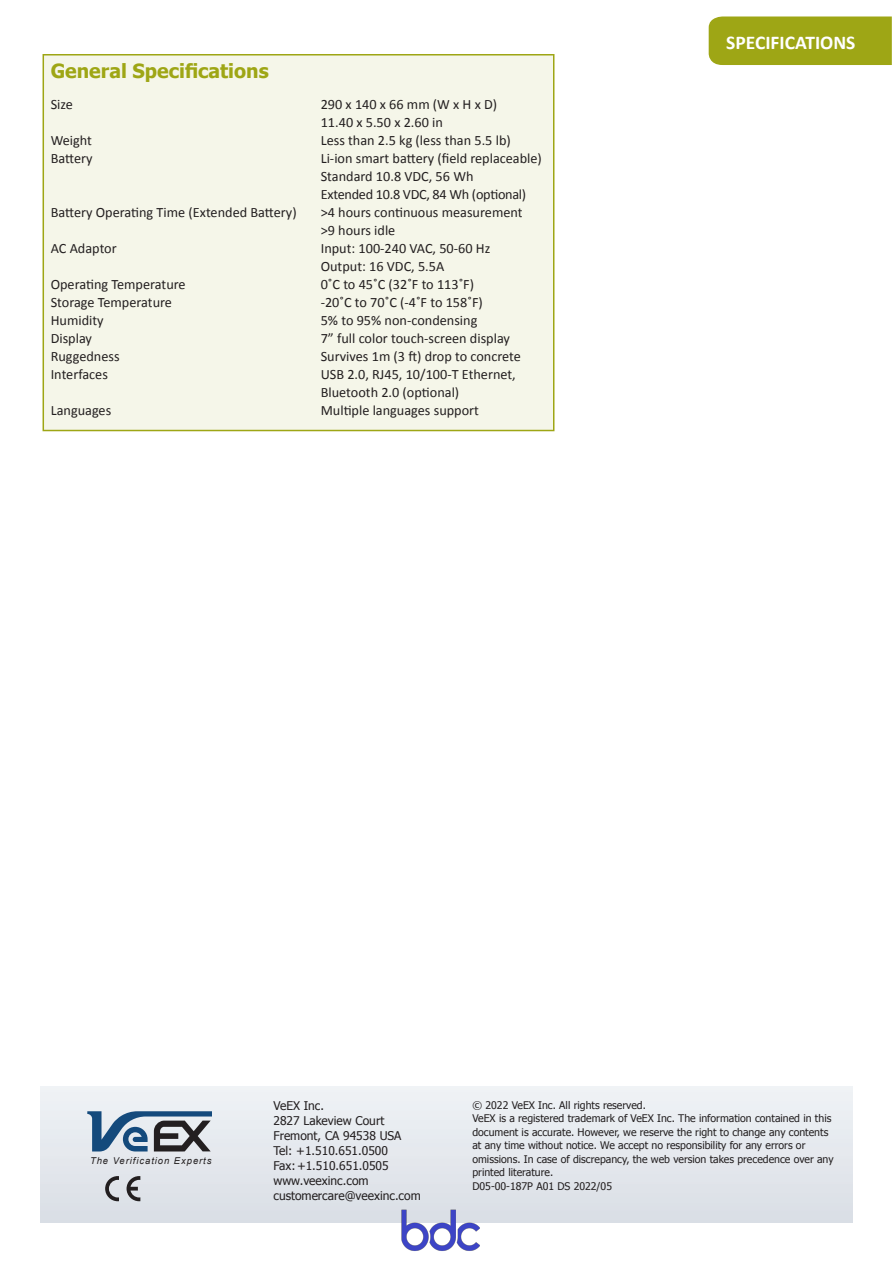
<style>
.page{position:relative;width:893px;height:1263px;background:#fff}
.page>*{position:absolute;margin:0;border:0;box-sizing:border-box;transform-origin:0 0}
.t1{font:700 19.5px "Tahoma";color:#9ea615}
.t2{font:700 19.5px "Calibri";color:#fff}
.t3{font:14.25px/18px "Calibri";color:#231f20}
.t4{font:12px/15px "Tahoma";color:#231f20}
.t5{font:10.5px/13.5px "Tahoma";color:#231f20}
.t6{font:italic 9.45px "Arial";letter-spacing:.1em;color:#231f20}
</style>
<div class="page">
<div style="left:40px;top:1086px;width:812px;height:136px;background:#e5e8ed"></div>
<svg style="left:105px;top:1176px;width:14px;height:25px"></svg>
<svg style="left:127px;top:1176px;width:13px;height:25px"></svg>
<svg style="left:87px;top:1111px;width:125px;height:40px"></svg>
<div style="left:43px;top:54px;width:511px;height:377px;background:#f5f6e9;border:2px solid #9ea615"></div>
<div style="left:709px;top:17px;width:183px;height:48px;background:#9ea615"></div>
<img style="left:400px;top:1209px;width:80px;height:42px">
<h1 class="t1" style="left:51px;top:57px;width:219px">General Specifications</h1>
<p class="t3" style="left:51px;top:96px;width:24px">Size</p>
<p class="t3" style="left:321px;top:96px;width:178px">290 x 140 x 66 mm (W x H x D)<br>11.40 x 5.50 x 2.60 in</p>
<p class="t3" style="left:51px;top:132px;width:43px">Weight</p>
<p class="t3" style="left:321px;top:132px;width:192px">Less than 2.5 kg (less than 5.5 lb)</p>
<p class="t3" style="left:51px;top:150px;width:43px">Battery</p>
<p class="t3" style="left:321px;top:150px;width:223px">Li-ion smart battery (field replaceable)<br>Standard 10.8 VDC, 56 Wh<br>Extended 10.8 VDC, 84 Wh (optional)</p>
<p class="t3" style="left:51px;top:204px;width:247px">Battery Operating Time (Extended Battery)</p>
<p class="t3" style="left:321px;top:204px;width:203px">&gt;4 hours continuous measurement &gt;9 hours idle</p>
<p class="t3" style="left:51px;top:240px;width:68px">AC Adaptor</p>
<p class="t3" style="left:321px;top:240px;width:171px">Input: 100-240 VAC, 50-60 Hz<br>Output: 16 VDC, 5.5A</p>
<p class="t3" style="left:51px;top:276px;width:136px">Operating Temperature</p>
<p class="t3" style="left:321px;top:276px;width:155px">0˚C to 45˚C (32˚F to 113˚F)</p>
<p class="t3" style="left:51px;top:294px;width:123px">Storage Temperature</p>
<p class="t3" style="left:321px;top:294px;width:164px">-20˚C to 70˚C (-4˚F to 158˚F)</p>
<p class="t3" style="left:51px;top:312px;width:54px">Humidity</p>
<p class="t3" style="left:321px;top:312px;width:158px">5% to 95% non-condensing</p>
<p class="t3" style="left:51px;top:330px;width:43px">Display</p>
<p class="t3" style="left:321px;top:330px;width:191px">7” full color touch-screen display</p>
<p class="t3" style="left:51px;top:348px;width:70px">Ruggedness</p>
<p class="t3" style="left:321px;top:348px;width:202px">Survives 1m (3 ft) drop to concrete</p>
<p class="t3" style="left:51px;top:366px;width:59px">Interfaces</p>
<p class="t3" style="left:321px;top:366px;width:197px">USB 2.0, RJ45, 10/100-T Ethernet,<br>Bluetooth 2.0 (optional)</p>
<p class="t3" style="left:51px;top:402px;width:62px">Languages</p>
<p class="t3" style="left:321px;top:402px;width:160px">Multiple languages support</p>
<h1 class="t2" style="left:726px;top:30px;width:131px">SPECIFICATIONS</h1>
<p class="t6" style="left:90px;top:1155px;width:123px">The Verification Experts</p>
<p class="t4" style="left:273px;top:1097px;width:149px">VeEX Inc.<br>2827 Lakeview Court<br>Fremont, CA 94538 USA<br>Tel: +1.510.651.0500<br>Fax: +1.510.651.0505 www.veexinc.com customercare@veexinc.com</p>
<p class="t5" style="left:472px;top:1098px;width:363px">© 2022 VeEX Inc. All rights reserved.<br>VeEX is a registered trademark of VeEX Inc. The information contained in this document is accurate. However, we reserve the right to change any contents at any time without notice. We accept no responsibility for any errors or omissions. In case of discrepancy, the web version takes precedence over any printed literature.<br>D05-00-187P A01 DS 2022/05</p>
</div>
